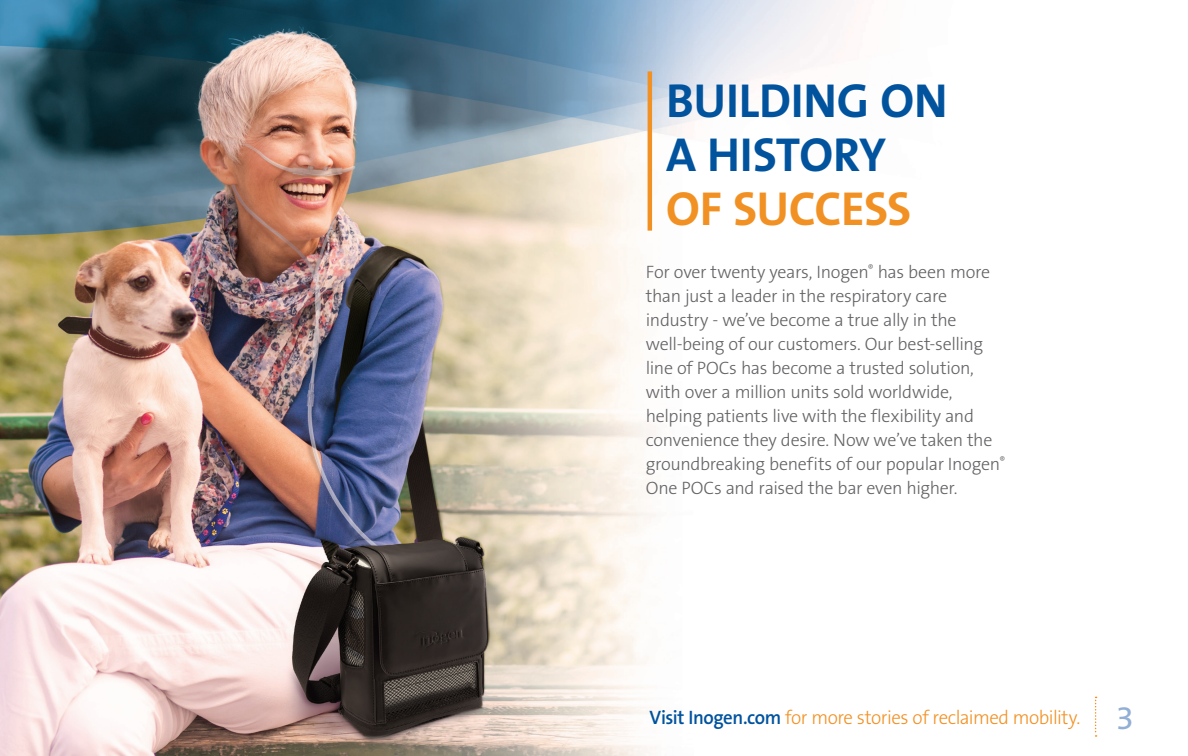
<style>
.page{position:relative;width:1188px;height:756px;background:#fff}
.page>*{position:absolute;margin:0;border:0;box-sizing:border-box;transform-origin:0 0}
.t1{font:700 48px/54px "The Sans B7";letter-spacing:-.005em;color:#01539e}
.t2{font:700 48px "The Sans B7";letter-spacing:-.015em;color:#f29123}
.t3{font:300 19.5px "The Sans B3";letter-spacing:-.025em;color:#f29123}
.t4{font:300 18px/24px "The Sans B3";letter-spacing:-.015em;color:#636366}
.s1{font-family:"The Sans B6";font-weight:600;color:#01539e}
.s2{font-family:"The Sans B5 Plain";font-weight:400;font-size:33px;color:#92b0d5}
</style>
<div class="page">
<img style="left:0;top:0;width:1096px;height:756px">
<svg style="left:1095px;top:697px;width:2px;height:40px"></svg>
<hr style="left:648px;top:71px;width:4px;height:160px;background:#f29123">
<h1 class="t1" style="left:666px;top:75px;width:283px">BUILDING ON<br>A HISTORY</h1>
<h1 class="t2" style="left:666px;top:183px;width:247px">OF SUCCESS</h1>
<p class="t4" style="left:646px;top:260px;width:361px">For over twenty years, Inogen<sup>®</sup> has been more than just a leader in the respiratory care industry - we’ve become a true ally in the well-being of our customers. Our best-selling line of POCs has become a trusted solution, with over a million units sold worldwide, helping patients live with the flexibility and convenience they desire. Now we’ve taken the groundbreaking benefits of our popular Inogen<sup>® </sup>One POCs and raised the bar even higher.</p>
<p class="t3" style="left:649px;top:707px;width:486px"><span class="s1">Visit Inogen.com</span> for more stories of reclaimed mobility. <span class="s2">3</span></p>
</div>
